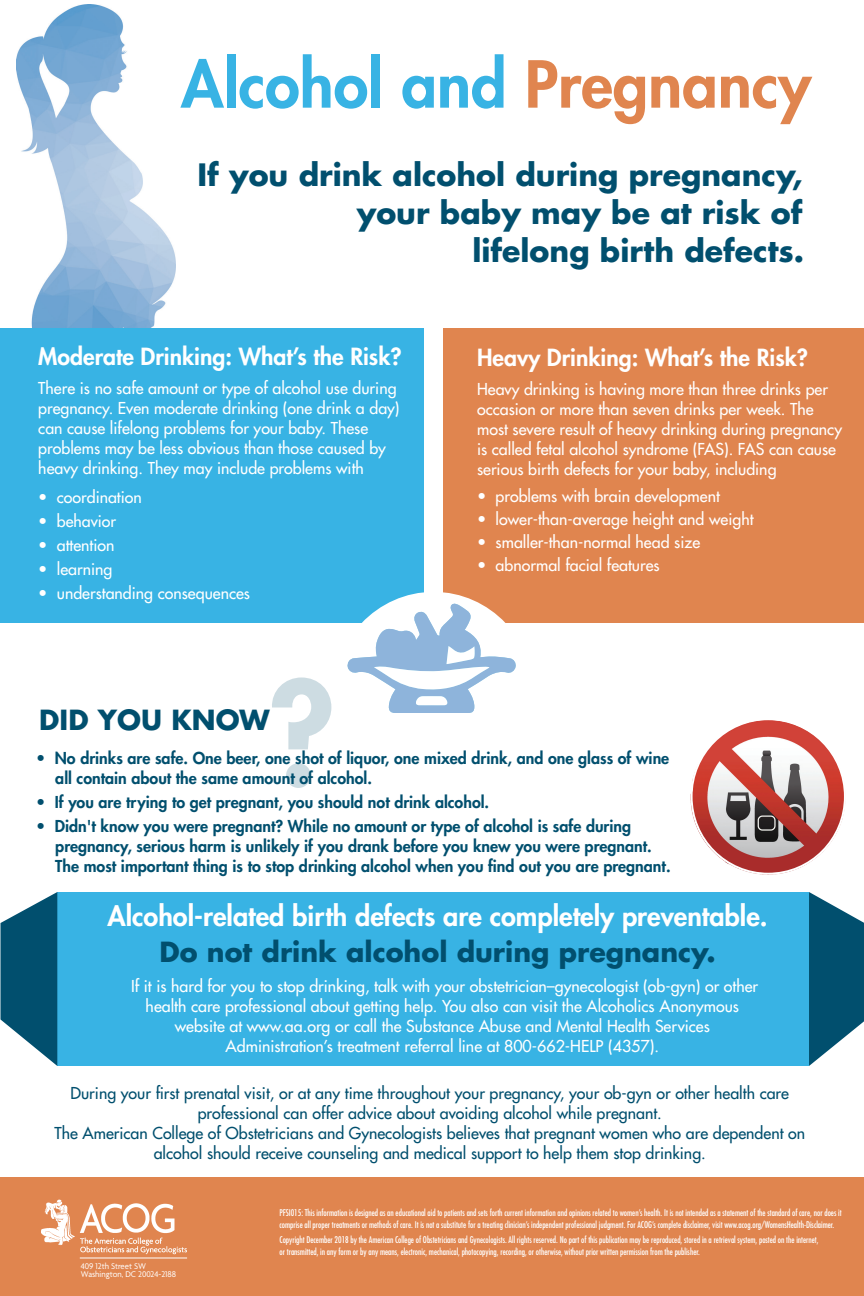
<style>
.page{position:relative;width:864px;height:1296px;background:#fff}
.page>*{position:absolute;margin:0;border:0;box-sizing:border-box;transform-origin:0 0}
.t1{font:800 139.2px "Futura Std";color:#014f6e}
.t2{font:800 63px "Futura Std";color:#38b3e4}
.t3{font:700 30px/38px "Futura Std";color:#014f6e;text-align:right}
.t4{font:800 27px/36px "Futura Std";color:#fff;text-align:center}
.t5{font:700 27px "Futura Std";color:#014f6e}
.t6{font:800 23px "Futura Std";color:#fff}
.t7{font:500 16px/20px "Futura Std";color:#fff}
.t8{font:800 16px/20px "Futura Std";color:#014f6e}
.t9{font:500 16px/20px "Futura Std";color:#014f6e;text-align:center}
.t10{font:condensed 9px/12px "Futura Std";color:#fff;scale:.96 1}
.t11{font:9px/8.5px "Agenda";color:#fff;scale:.96 1}
.s1{color:#e0854f}
.s2{font-weight:700;color:#014f6e}
</style>
<div class="page">
<div style="left:0;top:1177px;width:864px;height:119px;background:#e0854f"></div>
<img style="left:17px;top:5px;width:158px;height:324px">
<div style="left:0;top:329px;width:432px;height:294px;background:#38b3e4"></div>
<div style="left:57px;top:892px;width:752px;height:174px;background:#38b3e4"></div>
<div style="left:432px;top:329px;width:432px;height:294px;background:#e0854f"></div>
<hr style="left:80px;top:1258px;width:107px;height:1px;background:#fff">
<div style="left:424px;top:327px;width:18px;height:279px;background:#fff"></div>
<div style="left:332px;top:592px;width:204px;height:214px;background:#fff;border-radius:50%"></div>
<svg style="left:347px;top:603px;width:169px;height:110px"></svg>
<svg style="left:0;top:892px;width:57px;height:174px"></svg>
<img style="left:691px;top:721px;width:152px;height:152px">
<div style="left:683px;top:780px;width:10px;height:15px;background:#fff;border-radius:50%"></div>
<svg style="left:809px;top:892px;width:55px;height:174px"></svg>
<img style="left:41px;top:1199px;width:146px;height:59px">
<h1 class="t2" style="left:181px;top:45px;width:632px">Alcohol and <span class="s1">Pregnancy</span></h1>
<h2 class="t3" style="left:198px;top:155px;width:608px">If you drink alcohol during pregnancy, your baby may be at risk of<br>lifelong birth defects.</h2>
<h3 class="t6" style="left:38px;top:342px;width:365px">Moderate Drinking: What’s the Risk?</h3>
<p class="t7" style="left:38px;top:378px;width:363px">There is no safe amount or type of alcohol use during pregnancy. Even moderate drinking (one drink a day) can cause lifelong problems for your baby. These problems may be less obvious than those caused by heavy drinking. They may include problems with</p>
<p class="t7" style="left:38px;top:487px;width:105px">• coordination</p>
<p class="t7" style="left:38px;top:511px;width:79px">• behavior</p>
<p class="t7" style="left:38px;top:535px;width:78px">• attention</p>
<p class="t7" style="left:38px;top:559px;width:76px">• learning</p>
<p class="t7" style="left:38px;top:583px;width:213px">• understanding consequences</p>
<h4 class="t6" style="left:477px;top:343px;width:332px">Heavy Drinking: What’s the Risk?</h4>
<p class="t7" style="left:477px;top:379px;width:366px">Heavy drinking is having more than three drinks per occasion or more than seven drinks per week. The most severe result of heavy drinking during pregnancy is called fetal alcohol syndrome (FAS). FAS can cause serious birth defects for your baby, including</p>
<p class="t7" style="left:477px;top:486px;width:244px">• problems with brain development</p>
<p class="t7" style="left:477px;top:509px;width:278px">• lower-than-average height and weight</p>
<p class="t7" style="left:477px;top:532px;width:225px">• smaller-than-normal head size</p>
<p class="t7" style="left:477px;top:555px;width:184px">• abnormal facial features</p>
<h1 class="t1" style="left:268px;top:646px;width:69px">?</h1>
<h5 class="t5" style="left:39px;top:702px;width:232px">DID YOU KNOW</h5>
<p class="t8" style="left:55px;top:748px;width:616px;text-indent:-19px">• No drinks are safe. One beer, one shot of liquor, one mixed drink, and one glass of wine all contain about the same amount of alcohol.</p>
<p class="t8" style="left:36px;top:792px;width:454px">• If you are trying to get pregnant, you should not drink alcohol.</p>
<p class="t8" style="left:55px;top:816px;width:617px;text-indent:-19px">• Didn't know you were pregnant? While no amount or type of alcohol is safe during pregnancy, serious harm is unlikely if you drank before you knew you were pregnant.<br>The most important thing is to stop drinking alcohol when you ÿnd out you are pregnant.</p>
<p class="t4" style="left:108px;top:898px;width:662px">Alcohol-related birth defects are completely preventable.<br><span class="s2">Do not drink alcohol during pregnancy.</span></p>
<p class="t7" style="left:131px;top:976px;width:629px;text-align:center">If it is hard for you to stop drinking, talk with your obstetrician–gynecologist (ob-gyn) or other health care professional about getting help. You also can visit the Alcoholics Anonymous website at www.aa.org or call the Substance Abuse and Mental Health Services Administration’s treatment referral line at 800-662-HELP (4357).</p>
<p class="t9" style="left:54px;top:1083px;width:752px">During your ÿrst prenatal visit, or at any time throughout your pregnancy, your ob-gyn or other health care professional can offer advice about avoiding alcohol while pregnant.<br>The American College of Obstetricians and Gynecologists believes that pregnant women who are dependent on alcohol should receive counseling and medical support to help them stop drinking.</p>
<p class="t11" style="left:81px;top:1262px;width:101px">409 12th Street SW<br>Washington, DC 20024-2188</p>
<p class="t10" style="left:280px;top:1207px;width:587px">PFSI015: This information is designed as an educational aid to patients and sets forth current information and opinions related to women’s health. It is not intended as a statement of the standard of care, nor does it comprise all proper treatments or methods of care. It is not a substitute for a treating clinician’s independent professional judgment. For ACOG’s complete disclaimer, visit www.acog.org/WomensHealth-Disclaimer.</p>
<p class="t10" style="left:280px;top:1234px;width:563px">Copyright December 2018 by the American College of Obstetricians and Gynecologists. All rights reserved. No part of this publication may be reproduced, stored in a retrieval system, posted on the internet, or transmitted, in any form or by any means, electronic, mechanical, photocopying, recording, or otherwise, without prior written permission from the publisher.</p>
</div>
